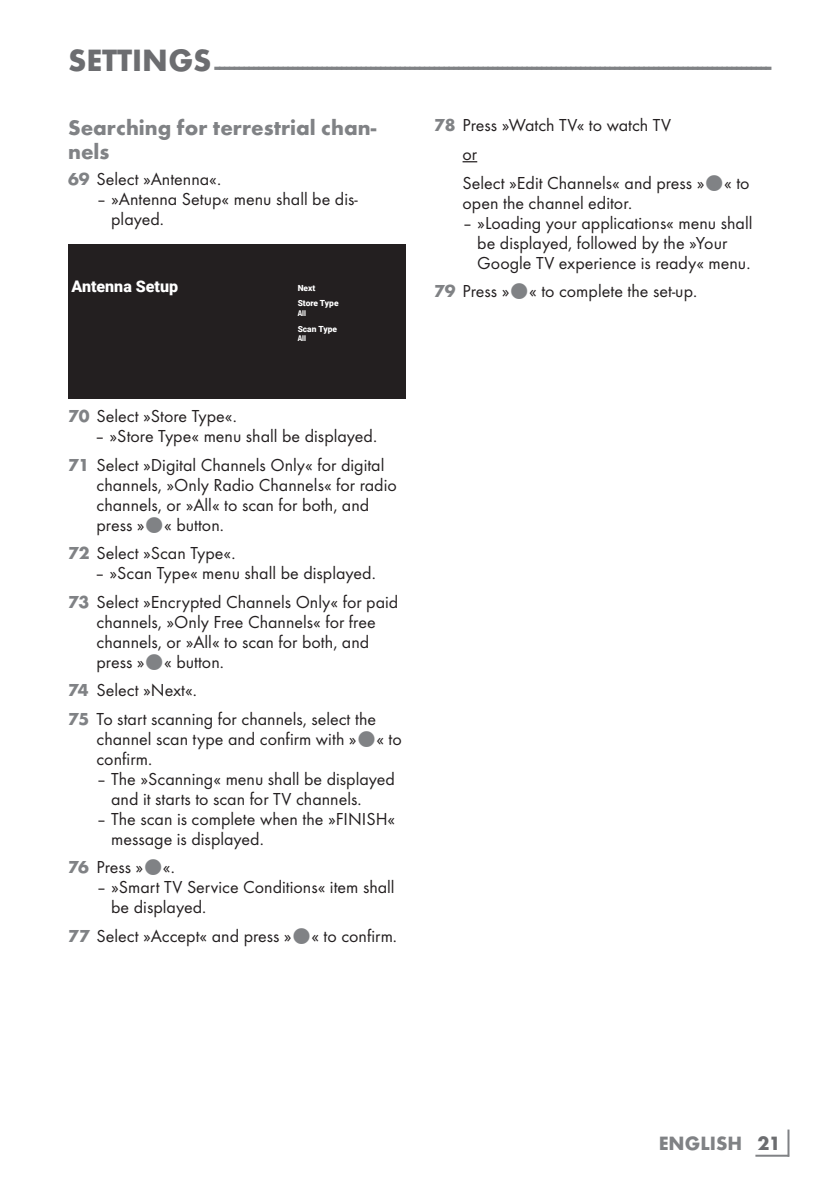
<style>
.page{position:relative;width:840px;height:1191px;background:#fff}
.page>*{position:absolute;margin:0;border:0;box-sizing:border-box;transform-origin:0 0}
.t1{font:700 24px "Futura TOT";color:#808285}
.t2{font:700 22px/24px "Futura TOT";color:#808285}
.t3{font:700 20px "Futura TOT";color:#808285}
.t4{font:18px/20px "Futura TOT Boo";color:#231f20}
.t5{font:900 16px "Roboto";color:#fff}
.t6{font:900 8.4px/15.8px "Roboto";color:#fff}
.t7{font:700 condensed 8px "Helvetica Neue LT Pro";color:#fff}
.s1{font-size:32px;color:#6c6d70}
.s2{font-family:"Futura TOT";font-weight:700;color:#808285}
.s3{color:#6c6d70}
</style>
<div class="page">
<hr style="left:787px;top:1129px;width:2px;height:27px;background:#808285">
<hr style="left:755px;top:1154px;width:33px;height:2px;background:#808285">
<div style="left:68px;top:244px;width:337px;height:155px;background:#231f20"></div>
<svg style="left:462px;top:161px;width:15px;height:1px"></svg>
<h1 class="t1" style="left:68px;top:51px;width:704px"><span class="s1">SETTINGS</span> ------------------------------------------------------------------------------------------------------------------</h1>
<p class="t2" style="left:68px;top:116px;width:309px">Searching for terrestrial chan&shy;nels</p>
<p class="t4" style="left:68px;top:169px;width:154px"><span class="s2">69</span> Select »Antenna«.</p>
<p class="t4" style="left:111px;top:189px;width:248px;text-indent:-15px">– »Antenna Setup« menu shall be dis&shy;played.</p>
<p class="t5" style="left:71px;top:275px;width:108px">Antenna Setup</p>
<p class="t6" style="left:297px;top:279px;width:42px">Next<br>Store Type</p>
<p class="t7" style="left:297px;top:308px;width:10px">All</p>
<p class="t6" style="left:297px;top:320px;width:41px">Scan Type</p>
<p class="t7" style="left:297px;top:334px;width:10px">All</p>
<p class="t4" style="left:68px;top:406px;width:170px"><span class="s2">70</span> Select »Store Type«.</p>
<p class="t4" style="left:68px;top:422px;width:318px;line-height:28.6px;text-indent:27px">– »Store Type« menu shall be displayed.<br><span class="s2">71</span> Select »Digital Channels Only« for digital</p>
<p class="t4" style="left:96px;top:474px;width:302px">channels, »Only Radio Channels« for radio channels, or »All« to scan for both, and press » « button.</p>
<p class="t4" style="left:68px;top:543px;width:169px"><span class="s2">72</span> Select »Scan Type«.</p>
<p class="t4" style="left:68px;top:559px;width:331px;line-height:28.6px;text-align:center">– »Scan Type« menu shall be displayed.<br><span class="s2">73</span> Select »Encrypted Channels Only« for paid</p>
<p class="t4" style="left:96px;top:611px;width:280px">channels, »Only Free Channels« for free channels, or »All« to scan for both, and press » « button.</p>
<p class="t4" style="left:68px;top:676px;width:309px;line-height:28.6px"><span class="s2">74</span> Select »Next«.<br><span class="s2">75</span> To start scanning for channels, select the</p>
<p class="t4" style="left:96px;top:728px;width:307px">channel scan type and confirm with » « to confirm.</p>
<p class="t4" style="left:111px;top:768px;width:285px;text-indent:-15px">– The »Scanning« menu shall be displayed and it starts to scan for TV channels.</p>
<p class="t4" style="left:111px;top:808px;width:285px;text-indent:-15px">– The scan is complete when the »FINISH« message is displayed.</p>
<p class="t4" style="left:68px;top:857px;width:108px"><span class="s2">76</span> Press » «.</p>
<p class="t4" style="left:111px;top:877px;width:285px;text-indent:-15px">– »Smart TV Service Conditions« item shall be displayed.</p>
<p class="t4" style="left:68px;top:925px;width:330px"><span class="s2">77</span> Select »Accept« and press » « to confirm.</p>
<p class="t4" style="left:462px;top:111px;width:288px;line-height:28.6px;text-indent:-28px"><span class="s2">78</span> Press »Watch TV« to watch TV<br>or<br>Select »Edit Channels« and press » « to</p>
<p class="t4" style="left:462px;top:192px;width:171px">open the channel editor.</p>
<p class="t4" style="left:477px;top:212px;width:276px;text-indent:-15px">– »Loading your applications« menu shall be displayed, followed by the »Your<br>Google TV experience is ready« menu.</p>
<p class="t4" style="left:434px;top:281px;width:264px"><span class="s2">79</span> Press » « to complete the set-up.</p>
<p class="t3" style="left:658px;top:1131px;width:123px">ENGLISH <span class="s3">21</span></p>
</div>
